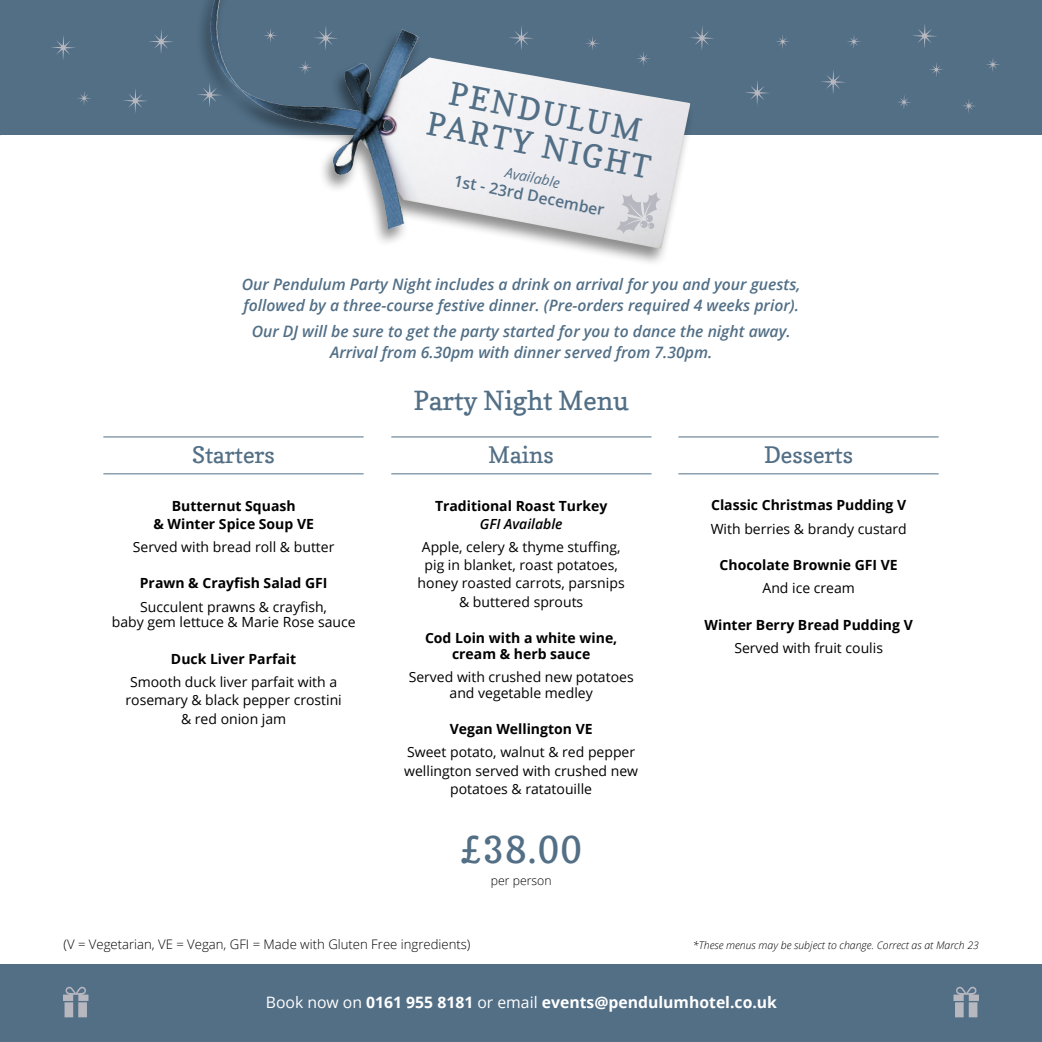
<style>
.page{position:relative;width:1042px;height:1042px;background:#fff}
.page>*{position:absolute;margin:0;border:0;box-sizing:border-box;transform-origin:0 0}
.t1{font:36.75px "Copse";color:#526f86}
.t2{font:31.5px/33.9px "Copse";color:#526f86;text-align:center}
.t3{font:26.25px "Copse";color:#526f86}
.t4{font:22.75px "Copse";color:#526f86}
.t5{font:italic 600 15.75px/21px "Open Sans";color:#526f86}
.t6{font:700 15.75px "Open Sans";color:#fff}
.t7{font:600 15.75px "Open Sans";color:#526f86}
.t8{font:14px/18.2px "Open Sans";color:#000;text-align:center}
.t9{font:700 14px/18.2px "Open Sans";color:#000;text-align:center}
.t10{font:italic 600 14px "Open Sans";color:#000}
.t11{font:italic 14px "Open Sans";color:#526f86}
.t12{font:300 13.12px "Open Sans";color:#000}
.t13{font:300 12.25px "Open Sans";color:#000}
.t14{font:italic 300 10.5px "Open Sans";color:#000}
.s1{font-weight:400}
</style>
<div class="page">
<div style="left:0;top:0;width:1042px;height:135px;background:#526f86"></div>
<svg style="left:847px;top:35px;width:14px;height:14px"></svg>
<svg style="left:913px;top:24px;width:24px;height:24px"></svg>
<svg style="left:929px;top:63px;width:14px;height:14px"></svg>
<svg style="left:51px;top:35px;width:24px;height:25px"></svg>
<svg style="left:77px;top:91px;width:14px;height:13px"></svg>
<svg style="left:123px;top:89px;width:24px;height:24px"></svg>
<svg style="left:696px;top:26px;width:18px;height:24px"></svg>
<svg style="left:745px;top:81px;width:24px;height:24px"></svg>
<svg style="left:821px;top:70px;width:24px;height:24px"></svg>
<svg style="left:898px;top:95px;width:13px;height:14px"></svg>
<svg style="left:986px;top:58px;width:14px;height:14px"></svg>
<svg style="left:962px;top:99px;width:14px;height:14px"></svg>
<svg style="left:776px;top:35px;width:14px;height:14px"></svg>
<svg style="left:149px;top:30px;width:24px;height:23px"></svg>
<div style="left:0;top:964px;width:1042px;height:78px;background:#526f86"></div>
<svg style="left:953px;top:986px;width:26px;height:15px"></svg>
<div style="left:955px;top:1002px;width:8px;height:15px;background:#b7b7bf"></div>
<div style="left:969px;top:1002px;width:8px;height:15px;background:#b7b7bf"></div>
<div style="left:195px;top:0;width:501px;height:268px;background:#000;opacity:.45"></div>
<img style="left:210px;top:0;width:113px;height:124px">
<svg style="left:616px;top:192px;width:45px;height:42px;background:#cfcfd5"></svg>
<hr style="left:103px;top:473px;width:260px;height:1px;background:#526f86">
<hr style="left:103px;top:436px;width:260px;height:1px;background:#526f86">
<hr style="left:391px;top:473px;width:260px;height:1px;background:#526f86">
<hr style="left:391px;top:436px;width:260px;height:1px;background:#526f86">
<hr style="left:678px;top:473px;width:260px;height:1px;background:#526f86">
<hr style="left:678px;top:436px;width:260px;height:1px;background:#526f86">
<svg style="left:63px;top:986px;width:25px;height:15px"></svg>
<div style="left:65px;top:1002px;width:8px;height:15px;background:#b7b7bf"></div>
<div style="left:78px;top:1002px;width:9px;height:15px;background:#b7b7bf"></div>
<h2 class="t2" style="left:437px;top:73px;width:229px;rotate:11deg">PENDULUM<br>PARTY NIGHT</h2>
<p class="t11" style="left:507px;top:163px;width:57px;rotate:11deg">Available</p>
<p class="t7" style="left:456px;top:170px;width:155px;rotate:11deg">1st - 23rd December</p>
<p class="t5" style="left:242px;top:273px;width:560px">Our Pendulum Party Night includes a drink on arrival for you and your guests, followed by a three-course festive dinner. (Pre-orders required 4 weeks prior).</p>
<p class="t5" style="left:252px;top:320px;width:540px;text-align:center">Our DJ will be sure to get the party started for you to dance the night away.<br>Arrival from 6.30pm with dinner served from 7.30pm.</p>
<h3 class="t3" style="left:413px;top:385px;width:217px">Party Night Menu</h3>
<h3 class="t4" style="left:192px;top:441px;width:84px">Starters</h3>
<h3 class="t4" style="left:488px;top:441px;width:67px">Mains</h3>
<h3 class="t4" style="left:764px;top:441px;width:90px">Desserts</h3>
<p class="t9" style="left:153px;top:496px;width:162px">Butternut Squash<br>&amp; Winter Spice Soup VE</p>
<p class="t8" style="left:133px;top:537px;width:203px">Served with bread roll &amp; butter</p>
<p class="t9" style="left:140px;top:574px;width:189px">Prawn &amp; Crayfish Salad GFI</p>
<p class="t8" style="left:112px;top:598px;width:245px;line-height:15.8px">Succulent prawns &amp; crayfish,<br>baby gem lettuce &amp; Marie Rose sauce</p>
<p class="t9" style="left:171px;top:649px;width:127px">Duck Liver Parfait</p>
<p class="t8" style="left:125px;top:672px;width:218px">Smooth duck liver parfait with a rosemary &amp; black pepper crostini &amp; red onion jam</p>
<p class="t9" style="left:711px;top:496px;width:197px">Classic Christmas Pudding V</p>
<p class="t8" style="left:710px;top:519px;width:198px">With berries &amp; brandy custard</p>
<p class="t9" style="left:719px;top:555px;width:180px">Chocolate Brownie GFI VE</p>
<p class="t8" style="left:762px;top:579px;width:94px">And ice cream</p>
<p class="t9" style="left:704px;top:615px;width:210px">Winter Berry Bread Pudding V</p>
<p class="t8" style="left:734px;top:638px;width:150px">Served with fruit coulis</p>
<p class="t9" style="left:435px;top:496px;width:174px">Traditional Roast Turkey</p>
<p class="t10" style="left:480px;top:514px;width:84px">GFI Available</p>
<p class="t8" style="left:418px;top:537px;width:209px">Apple, celery &amp; thyme stuffing, pig in blanket, roast potatoes, honey roasted carrots, parsnips &amp; buttered sprouts</p>
<p class="t9" style="left:425px;top:630px;width:194px;line-height:15.8px">Cod Loin with a white wine, cream &amp; herb sauce</p>
<p class="t8" style="left:409px;top:669px;width:226px;line-height:15.8px">Served with crushed new potatoes and vegetable medley</p>
<p class="t9" style="left:450px;top:720px;width:144px">Vegan Wellington VE</p>
<p class="t8" style="left:404px;top:743px;width:235px">Sweet potato, walnut &amp; red pepper wellington served with crushed new potatoes &amp; ratatouille</p>
<h1 class="t1" style="left:460px;top:827px;width:123px">£38.00</h1>
<p class="t13" style="left:491px;top:872px;width:62px">per person</p>
<p class="t12" style="left:63px;top:935px;width:408px">(V = Vegetarian, VE = Vegan, GFI = Made with Gluten Free ingredients)</p>
<p class="t14" style="left:693px;top:938px;width:287px">*These menus may be subject to change. Correct as at March 23</p>
<p class="t6" style="left:266px;top:991px;width:513px"><span class="s1">Book now on</span> 0161 955 8181 <span class="s1">or email</span> events@pendulumhotel.co.uk</p>
</div>
